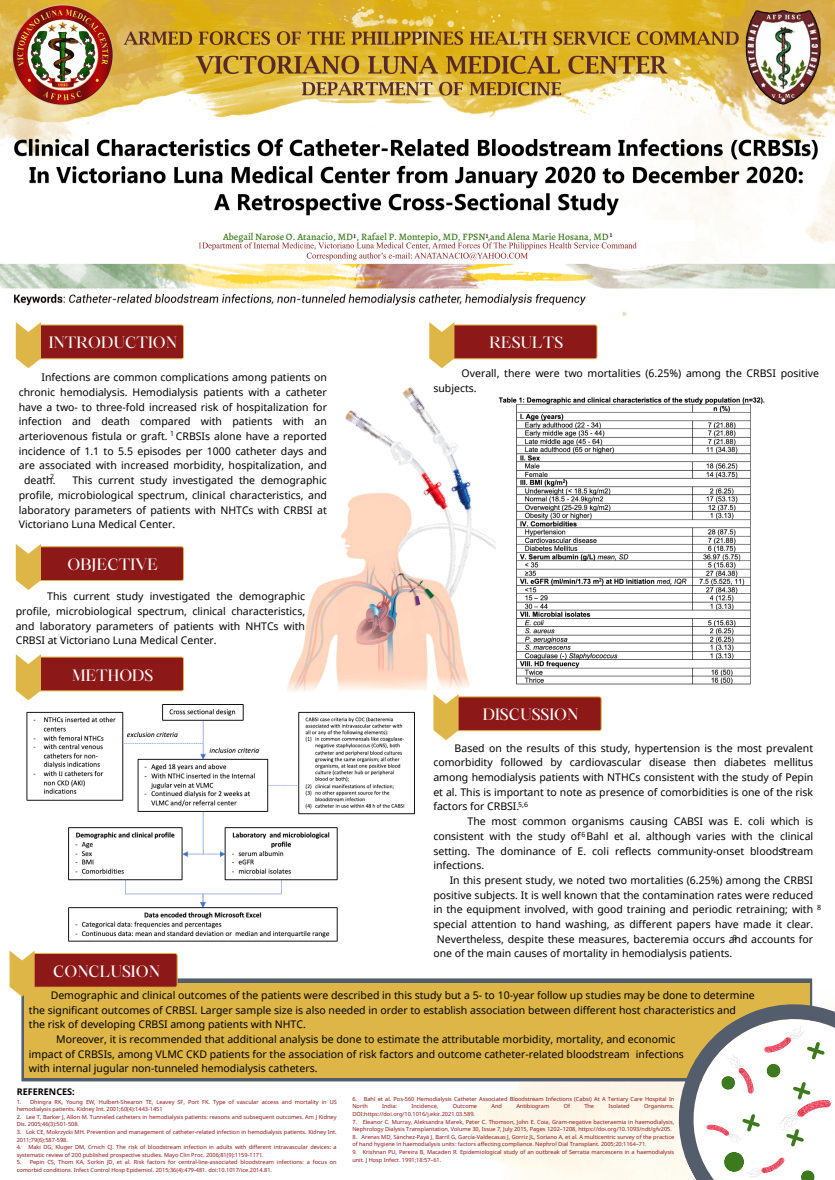
<style>
.page{position:relative;width:835px;height:1180px;background:#fff}
.page>*{position:absolute;margin:0;border:0;box-sizing:border-box;transform-origin:0 0}
.t1{font:15.75px "Maharlika";color:#fff}
.t2{font:10.5px/14.7px "Noto Sans";color:#000;text-align:justify}
.t3{font:500 9.8px "Alegreya";color:#3c791f}
.t4{font:700 9.1px "Noto Sans";color:#000}
.t5{font:7px "Noto Sans";color:#000}
.t6{font:5.6px/7.6px "Noto Sans";color:#8d1818}
</style>
<div class="page">
<img style="left:0;top:0;width:834px;height:1082px">
<svg style="left:16px;top:322px;width:168px;height:46px"></svg>
<svg style="left:16px;top:544px;width:168px;height:46px"></svg>
<svg style="left:429px;top:322px;width:168px;height:14px"></svg>
<img style="left:460px;top:968px;width:178px;height:212px">
<img style="left:246px;top:336px;width:355px;height:349px">
<svg style="left:433px;top:694px;width:168px;height:46px"></svg>
<img style="left:496px;top:394px;width:271px;height:291px">
<svg style="left:16px;top:654px;width:168px;height:46px"></svg>
<img style="left:26px;top:705px;width:388px;height:237px">
<img style="left:284px;top:487px;width:186px;height:206px">
<svg style="left:21px;top:978px;width:617px;height:103px;background:#6e716d"></svg>
<div style="left:24px;top:982px;width:785px;height:95px;background:#deb647"></div>
<svg style="left:10px;top:951px;width:168px;height:45px"></svg>
<svg style="left:638px;top:964px;width:196px;height:216px"></svg>
<svg style="left:658px;top:984px;width:177px;height:196px"></svg>
<div style="left:111px;top:221px;width:583px;height:20px;background:#fff"></div>
<h1 class="t1" style="left:49px;top:336px;width:130px">INTRODUCTION</h1>
<p class="t3" style="left:223px;top:230px;width:390px">Abegail Narose O. Atanacio, MD<sup>1</sup>, Rafael P. Montepio, MD, FPSN<sup>1</sup>,and Alena Marie Hosana, MD<sup>1</sup></p>
<h1 class="t1" style="left:489px;top:336px;width:75px">RESULTS</h1>
<p class="t2" style="left:42px;top:370px;width:287px">Infections are common complications among patients on</p>
<p class="t2" style="left:19px;top:384px;width:309px">chronic hemodialysis. Hemodialysis patients with a catheter</p>
<p class="t2" style="left:19px;top:399px;width:309px">have a two- to three-fold increased risk of hospitalization for</p>
<p class="t2" style="left:19px;top:414px;width:309px">infection and death compared with patients with an</p>
<p class="t2" style="left:19px;top:429px;width:309px">arteriovenous fistula or graft. CRBSIs alone have a reported</p>
<p class="t2" style="left:19px;top:443px;width:309px">incidence of 1.1 to 5.5 episodes per 1000 catheter days and</p>
<p class="t2" style="left:19px;top:458px;width:309px">are associated with increased morbidity, hospitalization, and</p>
<p class="t2" style="left:24px;top:473px;width:33px">death.</p>
<p class="t5" style="left:170px;top:429px;width:5px">1</p>
<p class="t5" style="left:50px;top:472px;width:5px">2</p>
<p class="t2" style="left:19px;top:473px;width:309px;text-indent:54px">This current study investigated the demographic profile, microbiological spectrum, clinical characteristics, and laboratory parameters of patients with NHTCs with CRBSI at Victoriano Luna Medical Center.</p>
<h1 class="t1" style="left:68px;top:558px;width:92px">OBJECTIVE</h1>
<p class="t2" style="left:16px;top:589px;width:291px;text-indent:31px">This current study investigated the demographic profile, microbiological spectrum, clinical characteristics, and laboratory parameters of patients with NHTCs with CRBSI at Victoriano Luna Medical Center.</p>
<h1 class="t1" style="left:72px;top:668px;width:83px">METHODS</h1>
<p class="t2" style="left:433px;top:366px;width:387px;line-height:14.4px;text-indent:28px">Overall, there were two mortalities (6.25%) among the CRBSI positive subjects.</p>
<h1 class="t1" style="left:482px;top:708px;width:97px">DISCUSSION</h1>
<p class="t2" style="left:433px;top:740px;width:381px;text-indent:21px">Based on the results of this study, hypertension is the most prevalent comorbidity followed by cardiovascular disease then diabetes mellitus among hemodialysis patients with NTHCs consistent with the study of Pepin et al. This is important to note as presence of comorbidities is one of the risk factors for CRBSI.</p>
<p class="t2" style="left:433px;top:813px;width:381px;text-indent:34px">The most common organisms causing CABSI was E. coli which is consistent with the study of Bahl et al. although varies with the clinical setting. The dominance of E. coli reflects community-onset bloodstream infections.</p>
<p class="t2" style="left:449px;top:872px;width:365px">In this present study, we noted two mortalities (6.25%) among the CRBSI</p>
<p class="t2" style="left:433px;top:887px;width:381px">positive subjects. It is well known that the contamination rates were reduced</p>
<p class="t2" style="left:433px;top:902px;width:381px">in the equipment involved, with good training and periodic retraining; with</p>
<p class="t2" style="left:433px;top:916px;width:381px">special attention to hand washing, as different papers have made it clear.</p>
<p class="t2" style="left:437px;top:931px;width:378px">Nevertheless, despite these measures, bacteremia occurs and accounts for</p>
<p class="t2" style="left:433px;top:946px;width:300px">one of the main causes of mortality in hemodialysis patients.</p>
<p class="t2" style="left:51px;top:987px;width:705px">Demographic and clinical outcomes of the patients were described in this study but a 5- to 10-year follow up studies may be done to determine</p>
<p class="t2" style="left:29px;top:1002px;width:708px">the significant outcomes of CRBSI. Larger sample size is also needed in order to establish association between different host characteristics and</p>
<p class="t2" style="left:29px;top:1017px;width:278px">the risk of developing CRBSI among patients with NHTC.</p>
<p class="t2" style="left:56px;top:1031px;width:620px">Moreover, it is recommended that additional analysis be done to estimate the attributable morbidity, mortality, and economic</p>
<p class="t2" style="left:29px;top:1046px;width:656px">impact of CRBSIs, among VLMC CKD patients for the association of risk factors and outcome catheter-related bloodstream infections</p>
<p class="t2" style="left:29px;top:1061px;width:290px">with internal jugular non-tunneled hemodialysis catheters.</p>
<p class="t5" style="left:518px;top:800px;width:11px">5,6</p>
<p class="t5" style="left:581px;top:829px;width:5px">6</p>
<p class="t5" style="left:781px;top:845px;width:5px">7</p>
<p class="t5" style="left:817px;top:902px;width:5px">8</p>
<p class="t5" style="left:732px;top:933px;width:5px">9</p>
<h1 class="t1" style="left:53px;top:965px;width:108px">CONCLUSION</h1>
<p class="t4" style="left:17px;top:1085px;width:60px">REFERENCES:</p>
<p class="t6" style="left:17px;top:1097px;width:321px">1. Dhingra RK, Young EW, Hulbert-Shearon TE, Leavey SF, Port FK. Type of vascular access and mortality in US hemodialysis patients. Kidney Int. 2001;60(4):1443-1451</p>
<p class="t6" style="left:17px;top:1112px;width:321px">2. Lee T, Barker J, Allon M. Tunneled catheters in hemodialysis patients: reasons and subsequent outcomes. Am J Kidney<br>Dis. 2005;46(3):501-508.</p>
<p class="t6" style="left:17px;top:1128px;width:321px">3. Lok CE, Mokrzycki MH. Prevention and management of catheter-related infection in hemodialysis patients. Kidney Int.<br>2011;79(6):587-598.</p>
<p class="t6" style="left:17px;top:1143px;width:321px">4. Maki DG, Kluger DM, Crnich CJ. The risk of bloodstream infection in adults with different intravascular devices: a systematic review of 200 published prospective studies. Mayo Clin Proc. 2006;81(9):1159-1171.</p>
<p class="t6" style="left:17px;top:1158px;width:321px">5. Pepin CS, Thom KA, Sorkin JD, et al. Risk factors for central-line-associated bloodstream infections: a focus on comorbid conditions. Infect Control Hosp Epidemiol. 2015;36(4):479-481. doi:10.1017/ice.2014.81.</p>
<p class="t6" style="left:352px;top:1094px;width:323px">6. Bahl et al. Pos-560 Hemodialysis Catheter Associated Bloodstream Infections (Cabsi) At A Tertiary Care Hospital In<br>North</p>
<p class="t6" style="left:382px;top:1102px;width:16px">India:</p>
<p class="t6" style="left:411px;top:1102px;width:28px">Incidence,</p>
<p class="t6" style="left:452px;top:1102px;width:26px">Outcome</p>
<p class="t6" style="left:491px;top:1102px;width:12px">And</p>
<p class="t6" style="left:516px;top:1102px;width:34px">Antibiogram</p>
<p class="t6" style="left:563px;top:1102px;width:8px">Of</p>
<p class="t6" style="left:584px;top:1102px;width:11px">The</p>
<p class="t6" style="left:608px;top:1102px;width:23px">Isolated</p>
<p class="t6" style="left:644px;top:1102px;width:32px">Organisms.</p>
<p class="t6" style="left:352px;top:1110px;width:124px">DOI:https://doi.org/10.1016/j.ekir.2021.03.589.</p>
<p class="t6" style="left:352px;top:1117px;width:323px">7. Eleanor C. Murray, Aleksandra Marek, Peter C. Thomson, John E. Coia, Gram-negative bacteraemia in haemodialysis,<br>Nephrology Dialysis Transplantation, Volume 30, Issue 7, July 2015, Pages 1202–1208, https://doi.org/10.1093/ndt/gfv205.</p>
<p class="t6" style="left:352px;top:1133px;width:323px">8. Arenas MD, Sánchez-Payá J, Barril G, García-Valdecasas J, Gorriz JL, Soriano A, et al. A multicentric survey of the practice of hand hygiene in haemodialysis units: factors affecting compliance. Nephrol Dial Transplant. 2005;20:1164–71.</p>
<p class="t6" style="left:352px;top:1148px;width:323px">9. Krishnan PU, Pereira B, Macaden R. Epidemiological study of an outbreak of Serratia marcescens in a haemodialysis unit. J Hosp Infect. 1991;18:57–61.</p>
</div>
